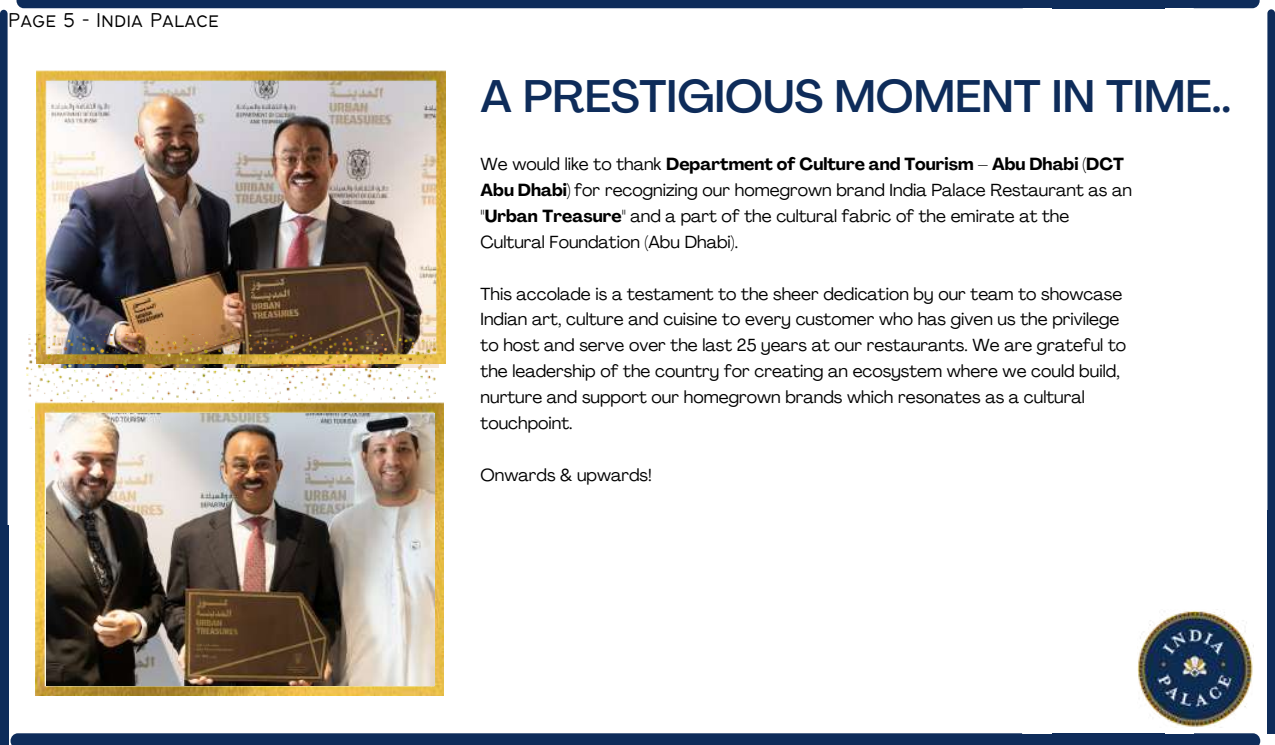
<style>
.page{position:relative;width:1275px;height:745px;background:#fff}
.page>*{position:absolute;margin:0;border:0;box-sizing:border-box;transform-origin:0 0}
.t1{font:500 45px "Agrandir";color:#0e2c5a}
.t2{font:300 22px "Bantayog";color:#000}
.t3{font:17.25px/26px "Agrandir";color:#000}
.s1{font-weight:700}
</style>
<div class="page">
<div style="left:0;top:10px;width:7px;height:515px;background:#0e2c5a"></div>
<div style="left:1268px;top:9px;width:7px;height:501px;background:#0e2c5a"></div>
<svg style="left:1225px;top:0;width:35px;height:8px"></svg>
<div style="left:16px;top:0;width:985px;height:8px;background:#0e2c5a"></div>
<div style="left:1052px;top:733px;width:113px;height:11px;background:#0e2c5a"></div>
<svg style="left:1194px;top:733px;width:66px;height:11px"></svg>
<svg style="left:11px;top:733px;width:1011px;height:11px;background:#14315e"></svg>
<img style="left:37px;top:71px;width:408px;height:292px">
<img style="left:27px;top:335px;width:409px;height:94px">
<img style="left:35px;top:402px;width:409px;height:293px">
<img style="left:46px;top:413px;width:388px;height:272px">
<img style="left:1138px;top:609px;width:116px;height:118px">
<div style="left:0;top:525px;width:8px;height:219px;background:#0e2c5a"></div>
<div style="left:1019px;top:734px;width:223px;height:10px;background:#0e2c5a"></div>
<div style="left:1268px;top:510px;width:7px;height:223px;background:#0e2c5a"></div>
<div style="left:1001px;top:0;width:224px;height:8px;background:#0e2c5a"></div>
<p class="t2" style="left:8px;top:11px;width:212px">Page 5 - India Palace</p>
<h1 class="t1" style="left:481px;top:78px;width:752px">A PRESTIGIOUS MOMENT IN TIME..</h1>
<p class="t3" style="left:481px;top:152px;width:653px">We would like to thank <span class="s1">Department of Culture and Tourism – Abu Dhabi (DCT Abu Dhabi)</span> for recognizing our homegrown brand India Palace Restaurant as an <span class="s1">"Urban Treasure"</span> and a part of the cultural fabric of the emirate at the Cultural Foundation (Abu Dhabi).</p>
<p class="t3" style="left:481px;top:282px;width:647px">This accolade is a testament to the sheer dedication by our team to showcase Indian art, culture and cuisine to every customer who has given us the privilege to host and serve over the last 25 years at our restaurants. We are grateful to the leadership of the country for creating an ecosystem where we could build, nurture and support our homegrown brands which resonates as a cultural touchpoint.</p>
<p class="t3" style="left:481px;top:463px;width:173px">Onwards &amp; upwards!</p>
</div>
